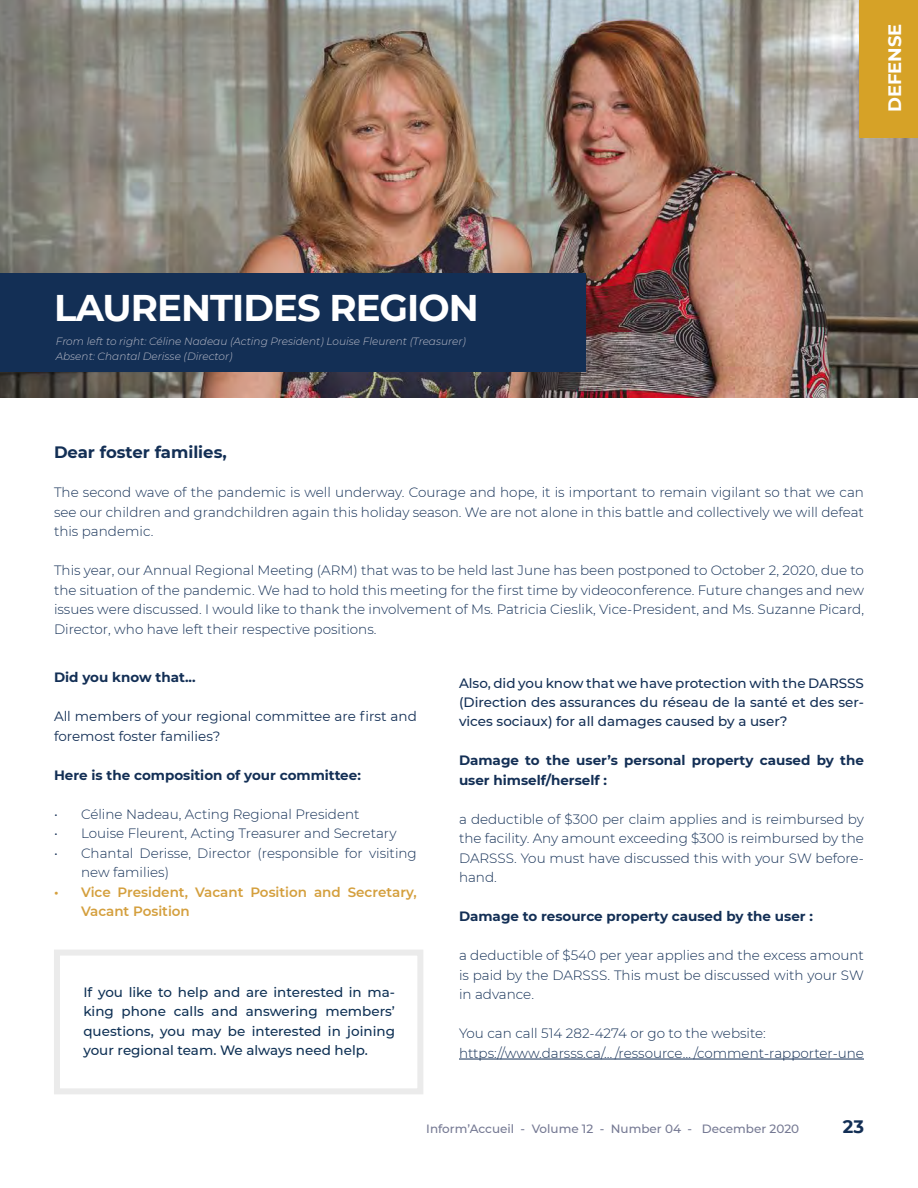
<style>
.page{position:relative;width:918px;height:1188px;background:#fff}
.page>*{position:absolute;margin:0;border:0;box-sizing:border-box;transform-origin:0 0}
.t1{font:700 37.05px "Montserrat";letter-spacing:-.025em;color:#fff}
.t2{font:700 18px "Montserrat";color:#fff}
.t3{font:700 18px "Montserrat";color:#132f55}
.t4{font:700 16.5px "Montserrat";color:#132f55}
.t5{font:300 13.5px/19.5px "Montserrat";color:#132f55;text-align:justify}
.t6{font:700 13.5px/19.5px "Montserrat";color:#132f55}
.t7{font:500 13.5px/19.5px "Montserrat";color:#0e3054;text-align:justify}
.t8{font:500 13.5px/19.5px "Montserrat";color:#132f55;text-align:justify}
.t9{font:13.5px/19.5px "Montserrat";color:#132f55}
.t10{font:600 13.5px/19.5px "Montserrat";color:#d49f3d}
.t11{font:500 12px "Montserrat";color:#757993}
.t12{font:italic 300 10.5px/15px "Montserrat";color:#bcbecb}
</style>
<div class="page">
<img style="left:0;top:0;width:918px;height:397px">
<div style="left:54px;top:950px;width:369px;height:144px;border:6px solid #ebebeb"></div>
<hr style="left:459px;top:1059px;width:405px;height:1px;background:#132f55">
<div style="left:0;top:273px;width:585px;height:99px;background:#132f55"></div>
<div style="left:859px;top:0;width:59px;height:137px;background:#d6a227"></div>
<h2 class="t2" style="left:882px;top:112px;width:90px;rotate:-90deg">DEFENSE</h2>
<h1 class="t1" style="left:54px;top:281px;width:426px">LAURENTIDES REGION</h1>
<p class="t12" style="left:56px;top:333px;width:411px">From left to right: Céline Nadeau (Acting President) Louise Fleurent (Treasurer)<br>Absent: Chantal Derisse (Director)</p>
<p class="t4" style="left:54px;top:440px;width:174px">Dear foster families,</p>
<p class="t5" style="left:54px;top:482px;width:812px">The second wave of the pandemic is well underway. Courage and hope, it is important to remain vigilant so that we can see our children and grandchildren again this holiday season. We are not alone in this battle and collectively we will defeat this pandemic.</p>
<p class="t5" style="left:54px;top:560px;width:812px">This year, our Annual Regional Meeting (ARM) that was to be held last June has been postponed to October 2, 2020, due to the situation of the pandemic. We had to hold this meeting for the first time by videoconference. Future changes and new issues were discussed. I would like to thank the involvement of Ms. Patricia Cieslik, Vice-President, and Ms. Suzanne Picard, Director, who have left their respective positions.</p>
<p class="t6" style="left:54px;top:667px;width:143px">Did you know that...</p>
<p class="t9" style="left:54px;top:706px;width:364px">All members of your regional committee are first and foremost foster families?</p>
<p class="t6" style="left:54px;top:764px;width:308px">Here is the composition of your committee:</p>
<p class="t5" style="left:54px;top:804px;width:307px">• Céline Nadeau, Acting Regional President</p>
<p class="t5" style="left:54px;top:823px;width:344px">• Louise Fleurent, Acting Treasurer and Secretary</p>
<p class="t5" style="left:81px;top:843px;width:337px;text-indent:-27px">• Chantal Derisse, Director (responsible for visiting new families)</p>
<p class="t10" style="left:81px;top:881px;width:337px;text-indent:-27px">• Vice President, Vacant Position and Secretary,<br>Vacant Position</p>
<p class="t7" style="left:83px;top:982px;width:313px">If you like to help and are interested in ma&shy;king phone calls and answering members’ questions, you may be interested in joining your regional team. We always need help.</p>
<p class="t8" style="left:459px;top:672px;width:407px">Also, did you know that we have protection with the DARSSS (Direction des assurances du réseau de la santé et des ser&shy;vices sociaux) for all damages caused by a user?</p>
<p class="t6" style="left:459px;top:750px;width:407px">Damage to the user’s personal property caused by the user himself/herself :</p>
<p class="t5" style="left:459px;top:809px;width:406px">a deductible of $300 per claim applies and is reimbursed by the facility. Any amount exceeding $300 is reimbursed by the DARSSS. You must have discussed this with your SW before&shy;hand.</p>
<p class="t6" style="left:459px;top:906px;width:356px">Damage to resource property caused by the user :</p>
<p class="t5" style="left:459px;top:946px;width:406px">a deductible of $540 per year applies and the excess amount is paid by the DARSSS. This must be discussed with your SW in advance.</p>
<p class="t5" style="left:459px;top:1024px;width:407px">You can call 514 282-4274 or go to the website: https://www.darsss.ca/… /ressource… /comment-rapporter-une</p>
<p class="t11" style="left:426px;top:1120px;width:374px">Inform’Accueil - Volume 12 - Number 04 - December 2020</p>
<h2 class="t3" style="left:843px;top:1114px;width:23px">23</h2>
</div>
